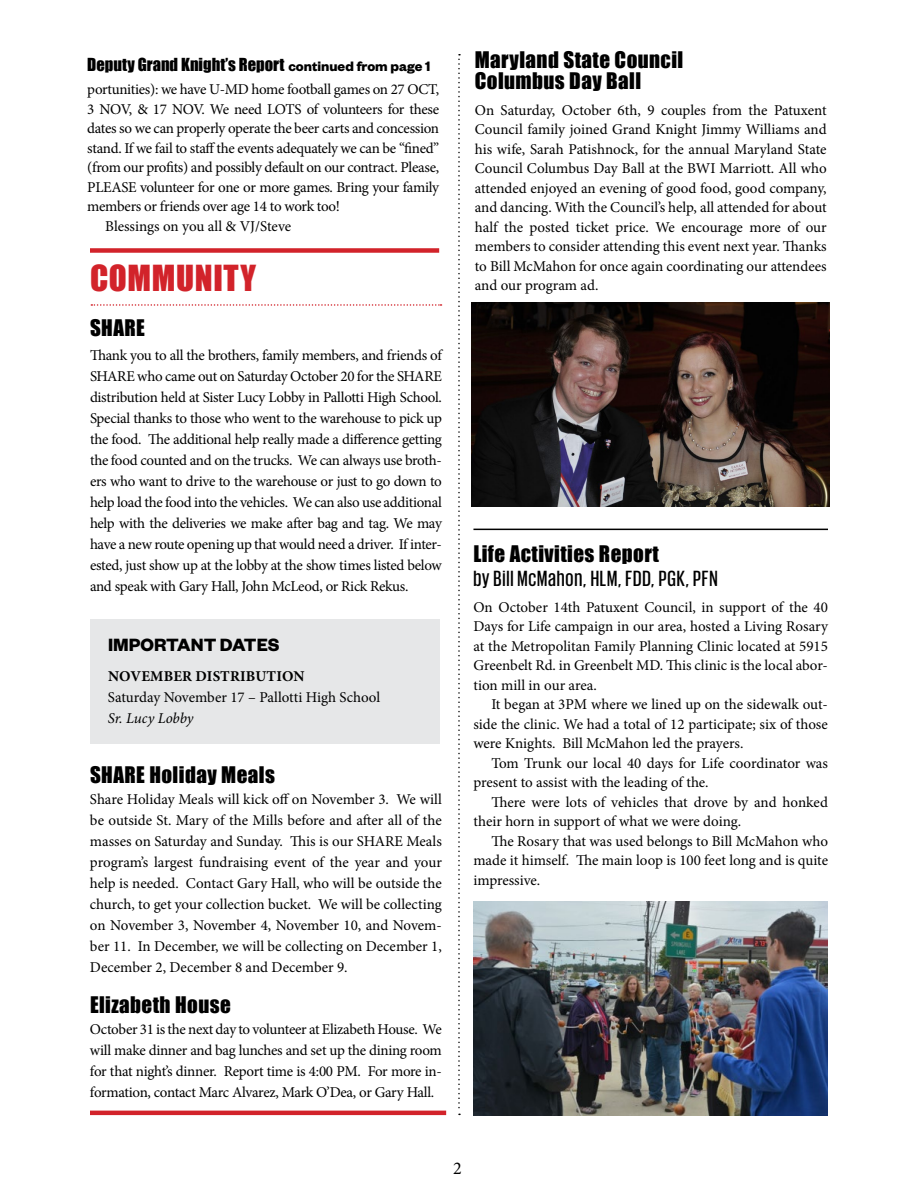
<style>
.page{position:relative;width:918px;height:1188px;background:#fff}
.page>*{position:absolute;margin:0;border:0;box-sizing:border-box;transform-origin:0 0}
.t1{font:33px "Impact";letter-spacing:.02em;color:#d2232a}
.t2{font:500 22.5px "Giorgio Sans";letter-spacing:.04em;color:#000}
.t3{font:21px/21px "Impact";letter-spacing:.02em;color:#000}
.t4{font:700 19.5px "Founders Grotesk";color:#000}
.t5{font:18px "Minion Pro";color:#000}
.t6{font:16.5px "Impact";color:#000}
.t7{font:15px/21px "Minion Pro";letter-spacing:-.01em;color:#000;text-align:justify}
.t8{font:700 15px "Minion Pro";letter-spacing:.01em;color:#000}
.t9{font:italic 15px "Minion Pro";letter-spacing:-.015em;color:#000}
.s1{font-family:"Founders Grotesk";font-weight:700;font-size:15px}
</style>
<div class="page">
<div style="left:90px;top:620px;width:349px;height:124px;background:#e6e7e8"></div>
<svg style="left:458px;top:54px;width:2px;height:1061px"></svg>
<hr style="left:473px;top:529px;width:355px;height:1px;background:#000">
<img style="left:473px;top:902px;width:355px;height:213px">
<img style="left:472px;top:303px;width:358px;height:203px">
<div style="left:90px;top:248px;width:349px;height:5px;background:#d2232a"></div>
<hr style="left:90px;top:1111px;width:356px;height:4px;background:#d2232a">
<svg style="left:91px;top:304px;width:351px;height:2px"></svg>
<p class="t6" style="left:87px;top:51px;width:345px">Deputy Grand Knight’s Report <span class="s1">continued from page 1</span></p>
<p class="t7" style="left:87px;top:79px;width:353px">portunities): we have U-MD home football games on 27 OCT,</p>
<p class="t7" style="left:87px;top:99px;width:353px">3 NOV, &amp; 17 NOV. We need LOTS of volunteers for these</p>
<p class="t7" style="left:87px;top:118px;width:353px">dates so we can properly operate the beer carts and concession</p>
<p class="t7" style="left:87px;top:138px;width:353px">stand. If we fail to staff the events adequately we can be “fined”</p>
<p class="t7" style="left:87px;top:157px;width:353px">(from our profits) and possibly default on our contract. Please,</p>
<p class="t7" style="left:87px;top:177px;width:353px">PLEASE volunteer for one or more games. Bring your family</p>
<p class="t7" style="left:87px;top:196px;width:254px">members or friends over age 14 to work too!</p>
<p class="t7" style="left:105px;top:216px;width:187px">Blessings on you all &amp; VJ/Steve</p>
<h1 class="t1" style="left:90px;top:252px;width:167px">COMMUNITY</h1>
<h3 class="t3" style="left:90px;top:317px;width:56px">SHARE</h3>
<p class="t7" style="left:90px;top:345px;width:353px">Thank you to all the brothers, family members, and friends of SHARE who came out on Saturday October 20 for the SHARE distribution held at Sister Lucy Lobby in Pallotti High School.<br>Special thanks to those who went to the warehouse to pick up the food. The additional help really made a difference getting the food counted and on the trucks. We can always use broth&shy;ers who want to drive to the warehouse or just to go down to help load the food into the vehicles. We can also use additional help with the deliveries we make after bag and tag. We may have a new route opening up that would need a driver. If inter&shy;ested, just show up at the lobby at the show times listed below and speak with Gary Hall, John McLeod, or Rick Rekus.</p>
<h3 class="t4" style="left:108px;top:632px;width:173px">IMPORTANT DATES</h3>
<p class="t8" style="left:108px;top:666px;width:198px">NOVEMBER DISTRIBUTION</p>
<p class="t7" style="left:108px;top:687px;width:274px">Saturday November 17 – Pallotti High School</p>
<p class="t9" style="left:108px;top:708px;width:87px">Sr. Lucy Lobby</p>
<h3 class="t3" style="left:90px;top:764px;width:186px">SHARE Holiday Meals</h3>
<p class="t7" style="left:90px;top:789px;width:353px">Share Holiday Meals will kick off on November 3. We will be outside St. Mary of the Mills before and after all of the masses on Saturday and Sunday. This is our SHARE Meals program’s largest fundraising event of the year and your help is needed. Contact Gary Hall, who will be outside the church, to get your collection bucket. We will be collecting on November 3, November 4, November 10, and Novem&shy;ber 11. In December, we will be collecting on December 1, December 2, December 8 and December 9.</p>
<h3 class="t3" style="left:90px;top:993px;width:142px">Elizabeth House</h3>
<p class="t7" style="left:90px;top:1018px;width:353px">October 31 is the next day to volunteer at Elizabeth House. We will make dinner and bag lunches and set up the dining room for that night’s dinner. Report time is 4:00 PM. For more in&shy;formation, contact Marc Alvarez, Mark O’Dea, or Gary Hall.</p>
<h3 class="t3" style="left:475px;top:49px;width:210px">Maryland State Council<br>Columbus Day Ball</h3>
<p class="t7" style="left:475px;top:100px;width:353px;line-height:19.5px">On Saturday, October 6th, 9 couples from the Patuxent Council family joined Grand Knight Jimmy Williams and his wife, Sarah Patishnock, for the annual Maryland State Council Columbus Day Ball at the BWI Marriott. All who attended enjoyed an evening of good food, good company, and dancing. With the Council’s help, all attended for about half the posted ticket price. We encourage more of our members to consider attending this event next year. Thanks to Bill McMahon for once again coordinating our attendees and our program ad.</p>
<h3 class="t3" style="left:473px;top:543px;width:187px">Life Activities Report</h3>
<h2 class="t2" style="left:473px;top:567px;width:246px">by Bill McMahon, HLM, FDD, PGK, PFN</h2>
<p class="t7" style="left:473px;top:597px;width:356px;line-height:19.5px">On October 14th Patuxent Council, in support of the 40<br>Days for Life campaign in our area, hosted a Living Rosary at the Metropolitan Family Planning Clinic located at 5915<br>Greenbelt Rd. in Greenbelt MD. This clinic is the local abor&shy;tion mill in our area.</p>
<p class="t7" style="left:473px;top:695px;width:356px;line-height:19.5px;text-indent:18px">It began at 3PM where we lined up on the sidewalk out&shy;side the clinic. We had a total of 12 participate; six of those were Knights. Bill McMahon led the prayers.</p>
<p class="t7" style="left:473px;top:753px;width:356px;line-height:19.5px;text-indent:18px">Tom Trunk our local 40 days for Life coordinator was present to assist with the leading of the.</p>
<p class="t7" style="left:473px;top:792px;width:356px;line-height:19.5px;text-indent:18px">There were lots of vehicles that drove by and honked their horn in support of what we were doing.</p>
<p class="t7" style="left:473px;top:831px;width:356px;line-height:19.5px;text-indent:18px">The Rosary that was used belongs to Bill McMahon who made it himself. The main loop is 100 feet long and is quite impressive.</p>
<p class="t5" style="left:453px;top:1156px;width:10px">2</p>
</div>
